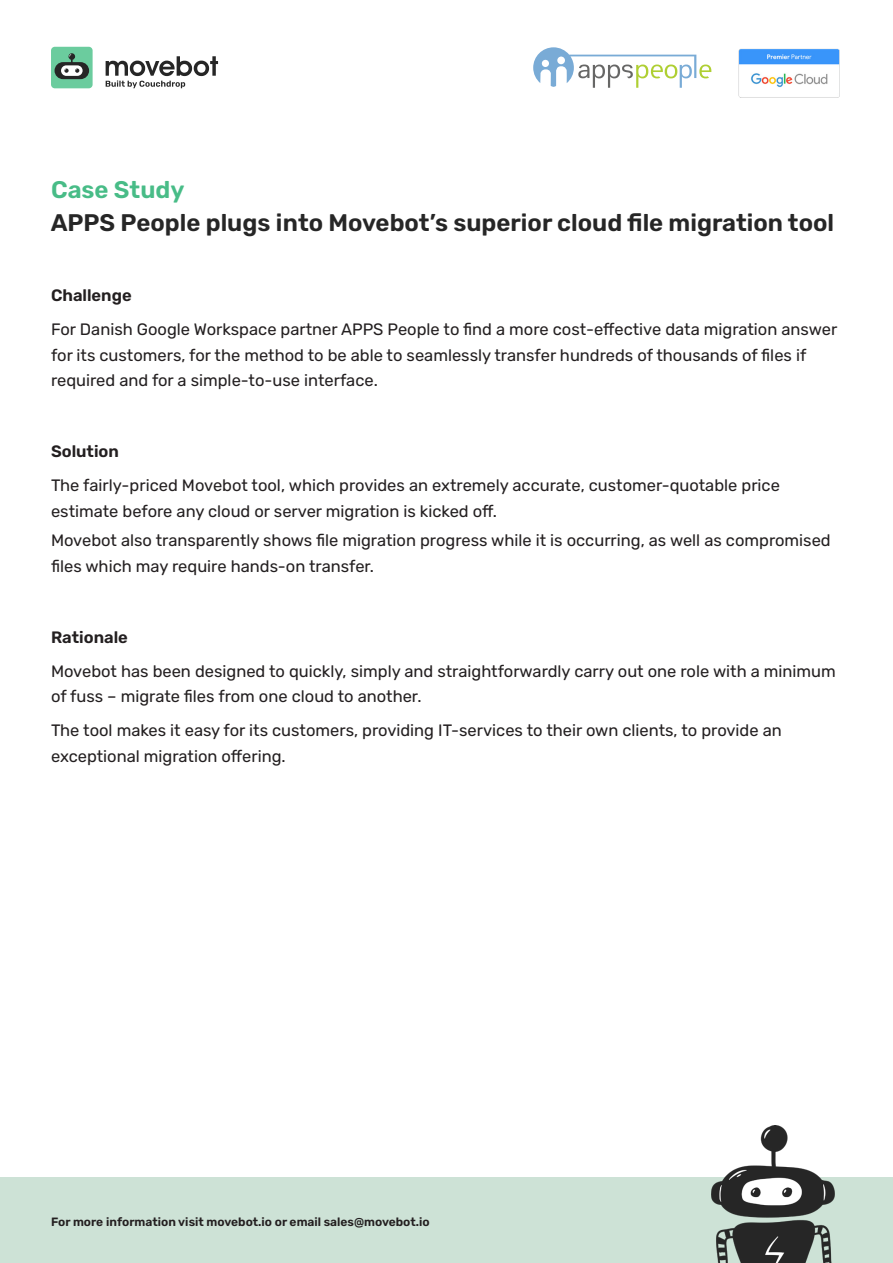
<style>
.page{position:relative;width:893px;height:1263px;background:#fff}
.page>*{position:absolute;margin:0;border:0;box-sizing:border-box;transform-origin:0 0}
.t1{font:600 24px "Rubik";color:#262626}
.t2{font:600 24px "Rubik";color:#48bc87}
.t3{font:16.5px/25.5px "Rubik";color:#231f20}
.t4{font:600 16.5px "Rubik";color:#231f20}
.t5{font:600 12px "Rubik";color:#231f20}
</style>
<div class="page">
<div style="left:0;top:1178px;width:893px;height:85px;background:#cde2d6"></div>
<img style="left:711px;top:1125px;width:129px;height:138px">
<div style="left:51px;top:47px;width:42px;height:41px;background:#6bcc9e;border-radius:4px"></div>
<div style="left:55px;top:62px;width:34px;height:17px;background:#262626;border-radius:9px"></div>
<div style="left:61px;top:65px;width:22px;height:11px;background:#fff;border-radius:5px"></div>
<svg style="left:64px;top:53px;width:15px;height:20px"></svg>
<svg style="left:106px;top:56px;width:112px;height:32px"></svg>
<img style="left:738px;top:48px;width:102px;height:50px">
<svg style="left:533px;top:47px;width:178px;height:41px"></svg>
<h1 class="t2" style="left:51px;top:177px;width:135px">Case Study</h1>
<h1 class="t1" style="left:51px;top:209px;width:785px">APPS People plugs into Movebot’s superior cloud file migration tool</h1>
<p class="t4" style="left:51px;top:286px;width:82px">Challenge</p>
<p class="t3" style="left:51px;top:317px;width:788px">For Danish Google Workspace partner APPS People to find a more cost-effective data migration answer for its customers, for the method to be able to seamlessly transfer hundreds of thousands of files if required and for a simple-to-use interface.</p>
<p class="t4" style="left:51px;top:442px;width:69px">Solution</p>
<p class="t3" style="left:51px;top:473px;width:730px">The fairly-priced Movebot tool, which provides an extremely accurate, customer-quotable price estimate before any cloud or server migration is kicked off.</p>
<p class="t3" style="left:51px;top:528px;width:781px">Movebot also transparently shows file migration progress while it is occurring, as well as compromised files which may require hands-on transfer.</p>
<p class="t4" style="left:51px;top:628px;width:78px">Rationale</p>
<p class="t3" style="left:51px;top:659px;width:786px">Movebot has been designed to quickly, simply and straightforwardly carry out one role with a minimum of fuss – migrate files from one cloud to another.</p>
<p class="t3" style="left:51px;top:718px;width:732px">The tool makes it easy for its customers, providing IT-services to their own clients, to provide an exceptional migration offering.</p>
<p class="t5" style="left:51px;top:1215px;width:380px">For more information visit movebot.io or email sales@movebot.io</p>
</div>
